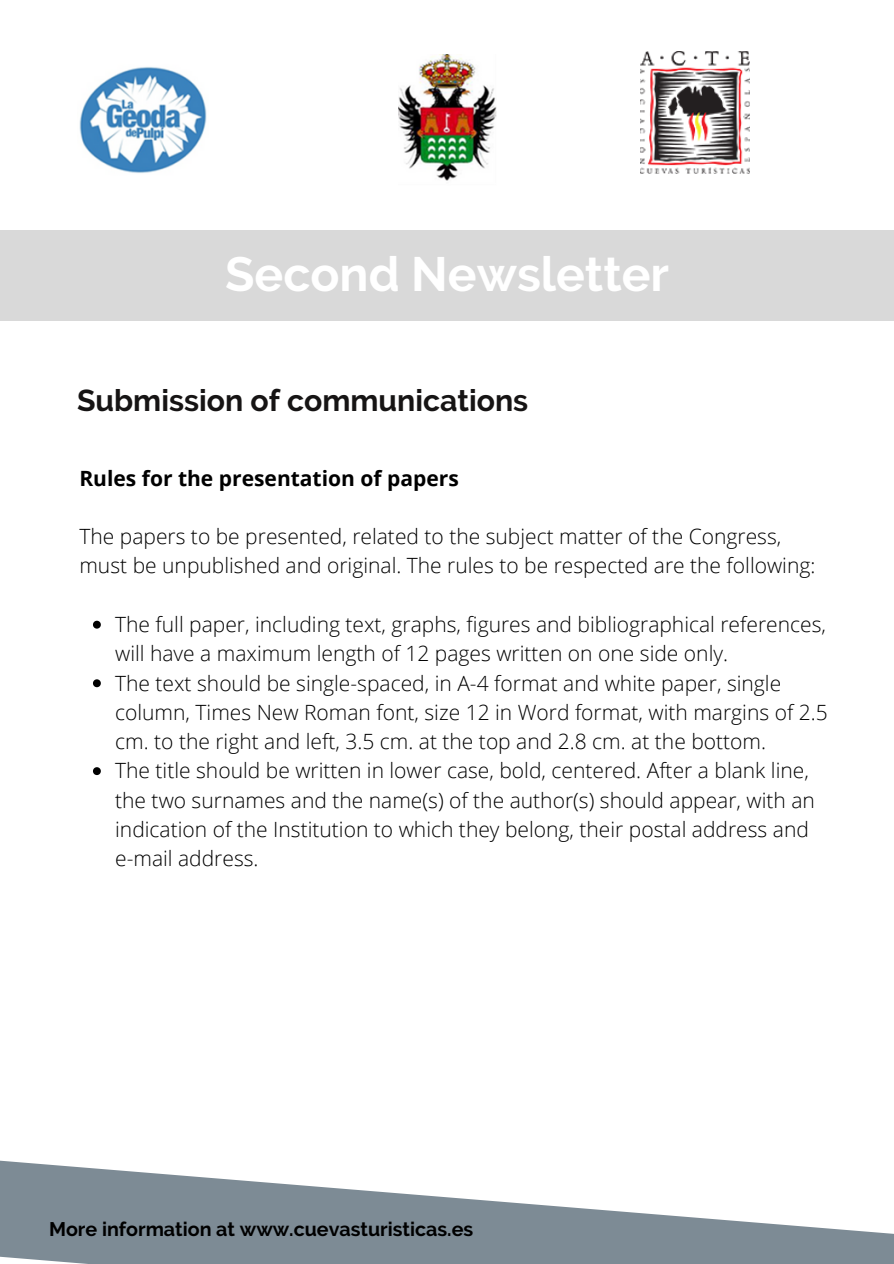
<style>
.page{position:relative;width:894px;height:1264px;background:#fff}
.page>*{position:absolute;margin:0;border:0;box-sizing:border-box;transform-origin:0 0}
.t1{font:700 48px "Raleway";color:#fff}
.t2{font:700 30.15px "Raleway";color:#161414}
.t3{font:300 21px/29.2px "Open Sans";color:#000}
.t4{font:700 21px "Open Sans";color:#000}
.t5{font:700 19.65px "Raleway";color:#000}
</style>
<div class="page">
<svg style="left:0;top:1160px;width:893px;height:103px;fill:#7d8b95"></svg>
<div style="left:0;top:230px;width:893px;height:90px;background:#d9d9d9"></div>
<img style="left:79px;top:67px;width:128px;height:106px">
<img style="left:398px;top:54px;width:98px;height:127px">
<img style="left:640px;top:51px;width:109px;height:123px">
<svg style="left:93px;top:620px;width:8px;height:8px"></svg>
<svg style="left:93px;top:679px;width:8px;height:8px"></svg>
<svg style="left:93px;top:767px;width:8px;height:8px"></svg>
<h1 class="t1" style="left:225px;top:246px;width:445px">Second Newsletter</h1>
<h2 class="t2" style="left:77px;top:382px;width:452px">Submission of communications</h2>
<p class="t4" style="left:79px;top:463px;width:381px">Rules for the presentation of papers</p>
<p class="t3" style="left:79px;top:521px;width:737px">The papers to be presented, related to the subject matter of the Congress, must be unpublished and original. The rules to be respected are the following:</p>
<p class="t3" style="left:115px;top:609px;width:713px">The full paper, including text, graphs, figures and bibliographical references, will have a maximum length of 12 pages written on one side only.<br>The text should be single-spaced, in A-4 format and white paper, single column, Times New Roman font, size 12 in Word format, with margins of 2.5 cm. to the right and left, 3.5 cm. at the top and 2.8 cm. at the bottom.<br>The title should be written in lower case, bold, centered. After a blank line, the two surnames and the name(s) of the author(s) should appear, with an indication of the Institution to which they belong, their postal address and e-mail address.</p>
<p class="t5" style="left:49px;top:1217px;width:425px">More information at www.cuevasturisticas.es</p>
</div>
